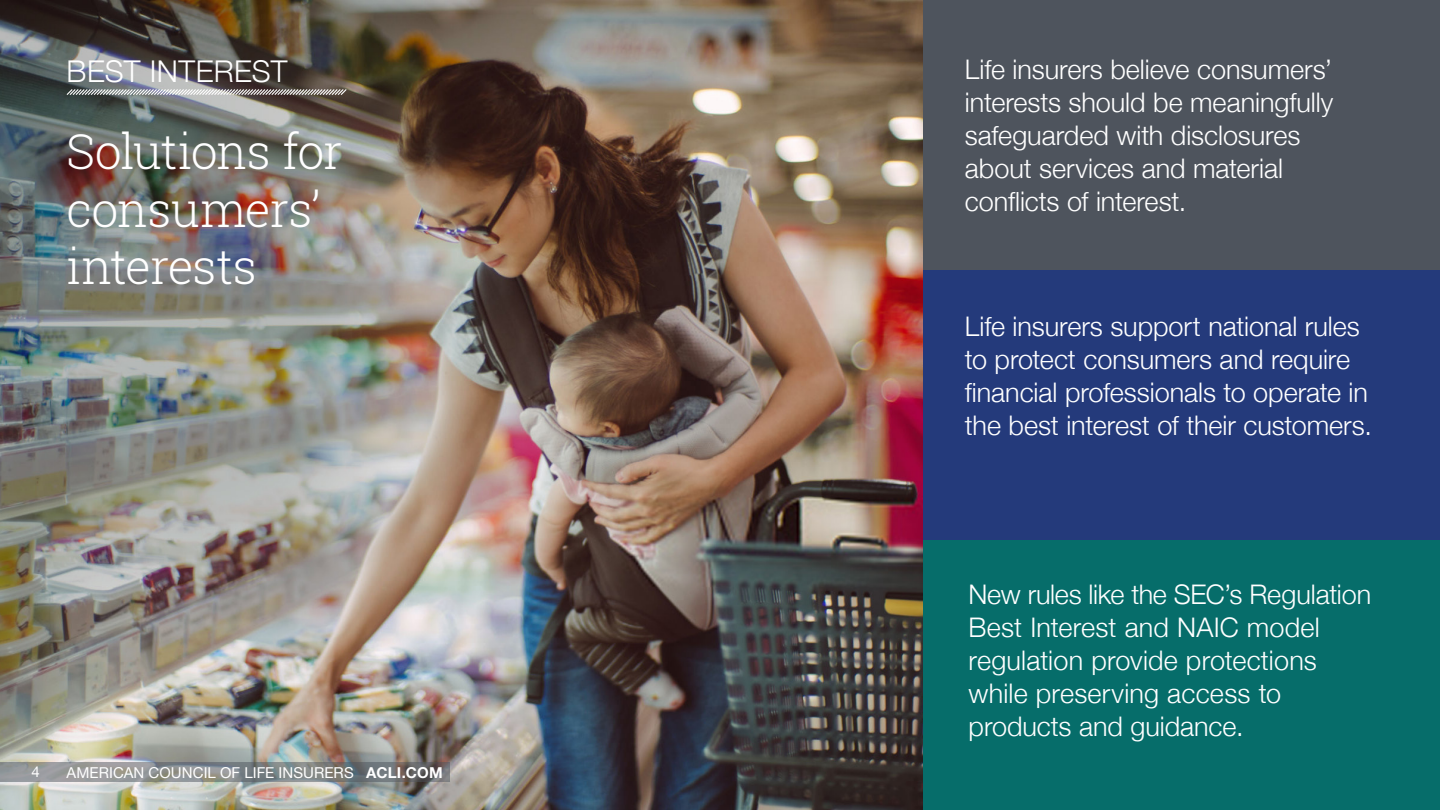
<style>
.page{position:relative;width:1440px;height:810px;background:#fff}
.page>*{position:absolute;margin:0;border:0;box-sizing:border-box;transform-origin:0 0}
.ACLI_Slide_Headers{font:300 48px/57.6px "Roboto Slab";letter-spacing:-.02em;color:#fff}
.t1{font:300 30px "Helvetica Neue";letter-spacing:.01em;color:#fff}
.t2{font:300 27px/33px "Helvetica Neue";color:#fff}
.t3{font:15px "Helvetica Neue";letter-spacing:.005em;color:#fff}
.s1{font-weight:700}
</style>
<div class="page">
<img style="left:0;top:0;width:923px;height:810px">
<div style="left:923px;top:0;width:517px;height:270px;background:#4e545d"></div>
<div style="left:923px;top:270px;width:517px;height:270px;background:#243a7b"></div>
<div style="left:923px;top:540px;width:517px;height:270px;background:#066d6a"></div>
<svg style="left:65px;top:88px;width:283px;height:8px;background:#9a9898"></svg>
<svg style="left:0;top:762px;width:450px;height:20px;background:#838687"></svg>
<p class="t1" style="left:67px;top:47px;width:222px">BEST INTEREST</p>
<p class="ACLI_Slide_Headers" style="left:67px;top:122px;width:277px">Solutions for consumers’ interests</p>
<p class="t3" style="left:32px;top:761px;width:10px">4</p>
<p class="t3" style="left:67px;top:761px;width:378px">AMERICAN COUNCIL OF LIFE INSURERS <span class="s1">ACLI.COM</span></p>
<p class="t2" style="left:965px;top:51px;width:370px">Life insurers believe consumers’ interests should be meaningfully safeguarded with disclosures about services and material conflicts of interest.</p>
<p class="t2" style="left:965px;top:308px;width:408px">Life insurers support national rules to protect consumers and require financial professionals to operate in the best interest of their customers.</p>
<p class="t2" style="left:969px;top:576px;width:404px">New rules like the SEC’s Regulation<br>Best Interest and NAIC model regulation provide protections while preserving access to products and guidance.</p>
</div>
